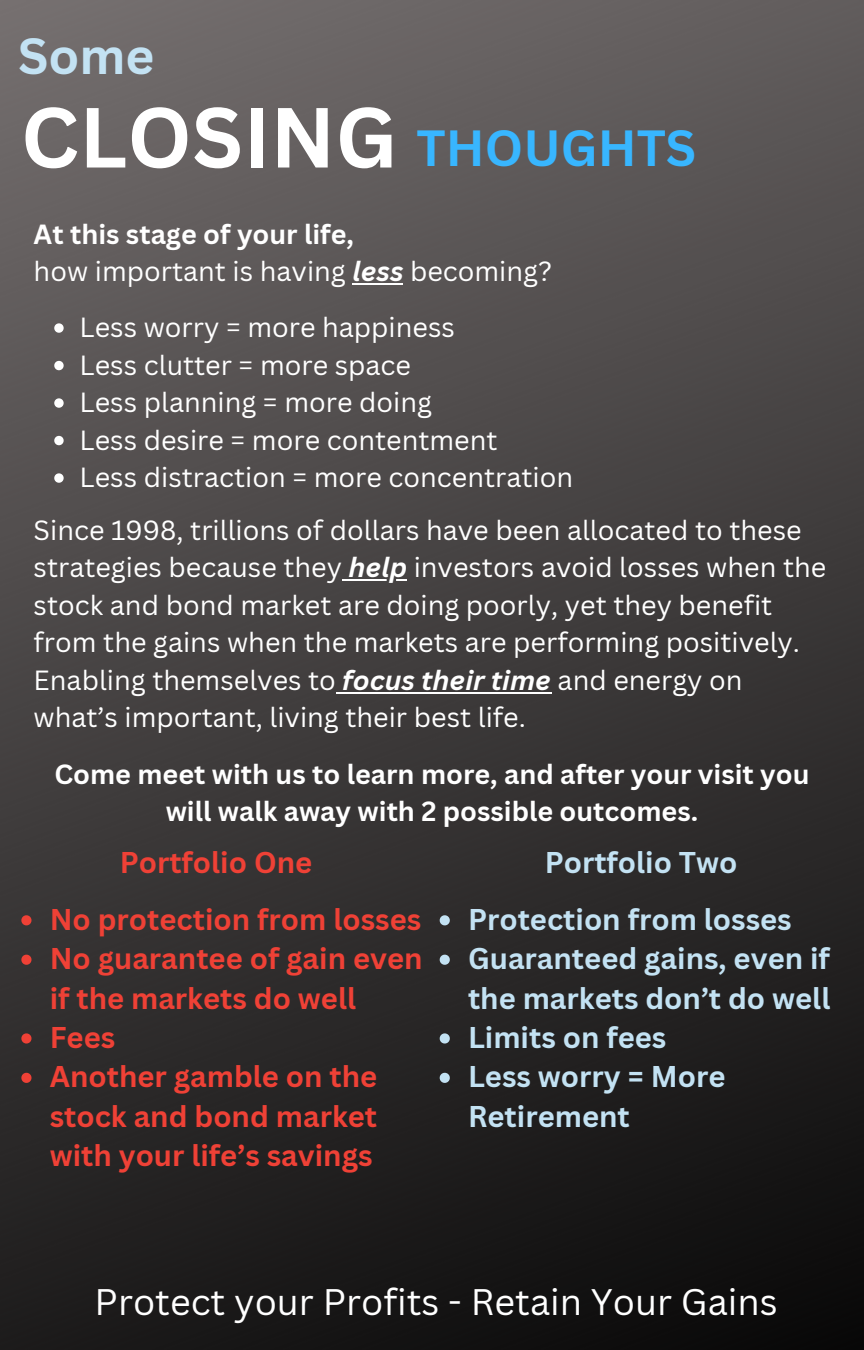
<style>
.page{position:relative;width:864px;height:1350px;background:#fff}
.page>*{position:absolute;margin:0;border:0;box-sizing:border-box;transform-origin:0 0}
.t1{font:700 83.25px "Canva Sans";color:#fff}
.t2{font:700 49.5px "Canva Sans";color:#38b6ff}
.t3{font:700 49.5px "Canva Sans";color:#c3e2f3}
.t4{font:36px "Canva Sans";color:#fff}
.t5{font:700 29.25px/39.4px "Canva Sans";color:#ef4136}
.t6{font:700 29.25px/39.4px "Canva Sans";color:#c3e2f3}
.t7{font:27px/37.6px "Canva Sans";color:#fff}
.t8{font:700 27px/37.6px "Canva Sans";color:#fff;text-align:center}
.s1{font-weight:700;font-style:italic}
</style>
<div class="page">
<img style="left:0;top:0;width:864px;height:1350px">
<hr style="left:352px;top:283px;width:51px;height:2px;background:#fff">
<svg style="left:54px;top:323px;width:10px;height:10px"></svg>
<svg style="left:54px;top:361px;width:10px;height:9px"></svg>
<svg style="left:54px;top:398px;width:10px;height:10px"></svg>
<svg style="left:54px;top:436px;width:10px;height:9px"></svg>
<svg style="left:54px;top:473px;width:10px;height:10px"></svg>
<hr style="left:342px;top:579px;width:65px;height:2px;background:#fff">
<hr style="left:336px;top:692px;width:215px;height:2px;background:#fff">
<svg style="left:21px;top:915px;width:11px;height:10px"></svg>
<svg style="left:21px;top:955px;width:11px;height:10px"></svg>
<svg style="left:21px;top:1033px;width:11px;height:11px"></svg>
<svg style="left:21px;top:1073px;width:11px;height:10px"></svg>
<svg style="left:440px;top:915px;width:10px;height:10px"></svg>
<svg style="left:440px;top:955px;width:10px;height:10px"></svg>
<svg style="left:440px;top:1033px;width:10px;height:11px"></svg>
<svg style="left:440px;top:1073px;width:10px;height:10px"></svg>
<h3 class="t3" style="left:18px;top:22px;width:138px">Some</h3>
<h1 class="t1" style="left:21px;top:79px;width:378px">CLOSING</h1>
<h2 class="t2" style="left:417px;top:113px;width:281px">THOUGHTS</h2>
<p class="t8" style="left:34px;top:214px;width:322px">At this stage of your life,</p>
<p class="t7" style="left:34px;top:252px;width:520px">how important is having <span class="s1">less</span> becoming?</p>
<p class="t7" style="left:80px;top:308px;width:377px">Less worry = more happiness</p>
<p class="t7" style="left:80px;top:346px;width:333px">Less clutter = more space</p>
<p class="t7" style="left:80px;top:383px;width:354px">Less planning = more doing</p>
<p class="t7" style="left:80px;top:421px;width:420px">Less desire = more contentment</p>
<p class="t7" style="left:80px;top:458px;width:495px">Less distraction = more concentration</p>
<p class="t7" style="left:34px;top:511px;width:794px">Since 1998, trillions of dollars have been allocated to these strategies because they <span class="s1">help</span> investors avoid losses when the</p>
<h5 class="t7" style="left:34px;top:586px;width:768px">stock and bond market are doing poorly, yet they benefit from the gains when the markets are performing positively.<br>Enabling themselves to <span class="s1">focus their time</span> and energy on what’s important, living their best life.</h5>
<h5 class="t8" style="left:54px;top:754px;width:757px">Come meet with us to learn more, and after your visit you will walk away with 2 possible outcomes.</h5>
<p class="t5" style="left:120px;top:842px;width:194px">Portfolio One</p>
<p class="t5" style="left:50px;top:899px;width:373px">No protection from losses</p>
<p class="t5" style="left:50px;top:938px;width:374px">No guarantee of gain even if the markets do well</p>
<p class="t5" style="left:50px;top:1017px;width:67px">Fees</p>
<h5 class="t5" style="left:50px;top:1056px;width:329px;text-align:justify">Another gamble on the stock and bond market with your life’s savings</h5>
<p class="t6" style="left:545px;top:842px;width:194px">Portfolio Two</p>
<p class="t6" style="left:468px;top:899px;width:325px">Protection from losses</p>
<p class="t6" style="left:468px;top:938px;width:364px">Guaranteed gains, even if the markets don’t do well</p>
<p class="t6" style="left:468px;top:1017px;width:200px">Limits on fees</p>
<h4 class="t6" style="left:468px;top:1056px;width:259px">Less worry = More<br>Retirement</h4>
<h3 class="t4" style="left:95px;top:1277px;width:684px">Protect your Profits - Retain Your Gains</h3>
</div>
